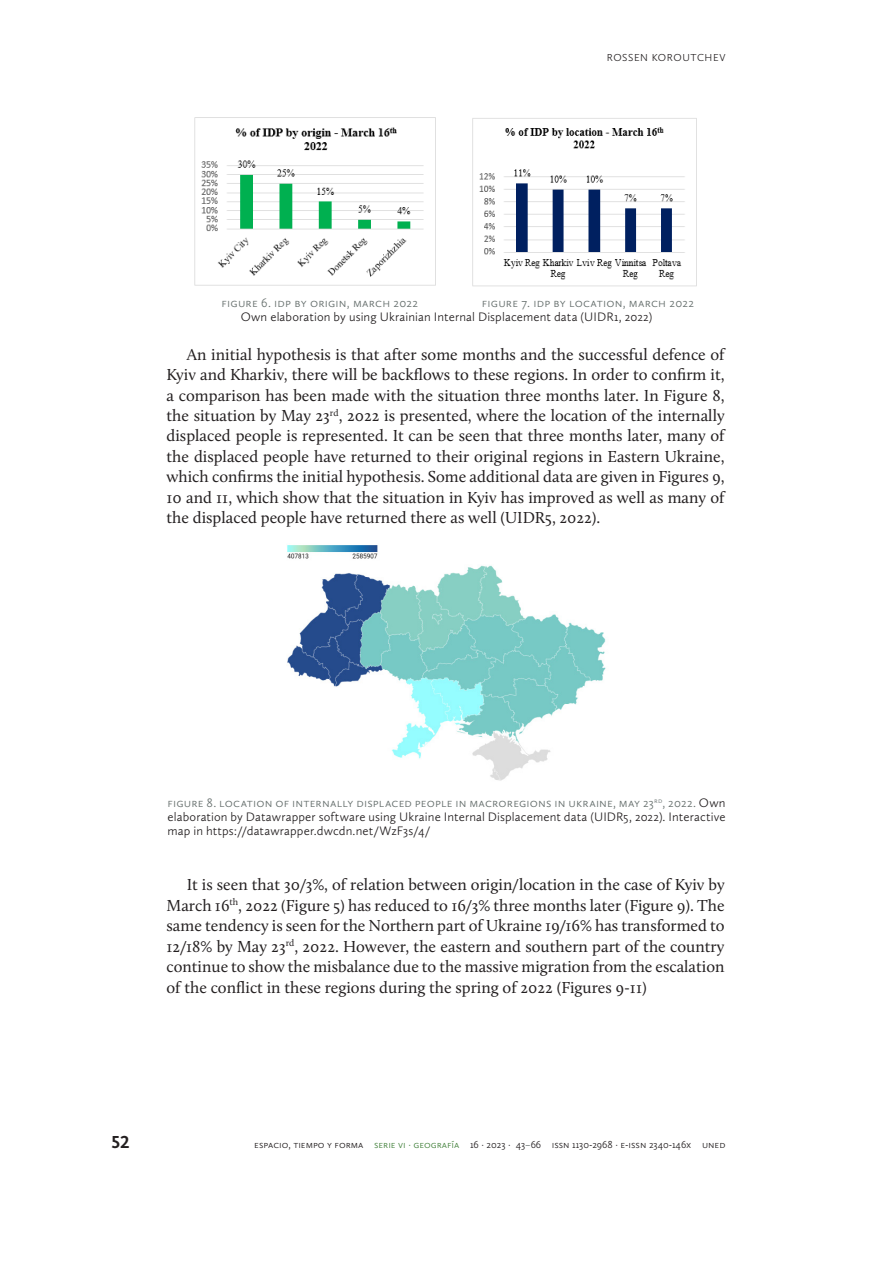
<style>
.page{position:relative;width:893px;height:1263px;background:#fff}
.page>*{position:absolute;margin:0;border:0;box-sizing:border-box;transform-origin:0 0}
.t1{font:700 18px "Calluna Sans";color:#231f20}
.Cuerpo{font:16.5px/20.4px "Calluna";color:#231f20;text-align:justify}
.Imagen_Pie{font:300 12.75px/14.2px "Calluna Sans";letter-spacing:.01em;color:#231f20;text-align:justify}
.Imagen_Pie-2{font:300 12.75px "Calluna Sans";letter-spacing:.015em;color:#67706e}
.Texto_imagen_pie{font:300 12.75px "Calluna Sans";letter-spacing:.01em;color:#231f20}
.t2{font:300 10.5px "Calluna Sans";color:#231f20}
.t3{font:300 10.5px "Calluna Sans";color:#44823d}
.s1{color:#67706e}
.s2{color:#44823d}
.s3{font-weight:400;color:#67706e}
</style>
<div class="page">
<img style="left:472px;top:118px;width:225px;height:169px">
<img style="left:194px;top:117px;width:242px;height:169px">
<img style="left:287px;top:545px;width:319px;height:236px">
<p class="t2" style="left:607px;top:52px;width:60px">Rossen Korou</p>
<p class="t2" style="left:690px;top:52px;width:36px">tchev</p>
<p class="Imagen_Pie-2" style="left:222px;top:295px;width:13px">Figure</p>
<p class="Imagen_Pie-2" style="left:261px;top:295px;width:56px">6. IDP by origin</p>
<p class="Imagen_Pie-2" style="left:347px;top:295px;width:73px">, March 2022</p>
<p class="Imagen_Pie-2" style="left:482px;top:295px;width:13px">Figure</p>
<p class="Imagen_Pie-2" style="left:521px;top:295px;width:61px">7. IDP by location</p>
<p class="Imagen_Pie-2" style="left:623px;top:295px;width:73px">, March 2022</p>
<p class="Texto_imagen_pie" style="left:241px;top:309px;width:413px">Own elaboration by using Ukrainian Internal Displacement data (UIDR1, 2022)</p>
<p class="Cuerpo" style="left:166px;top:344px;width:560px;text-indent:20px">An initial hypothesis is that after some months and the successful defence of Kyiv and Kharkiv, there will be backflows to these regions. In order to confirm it, a comparison has been made with the situation three months later. In Figure 8, the situation by May 23<sup>rd</sup>, 2022 is presented, where the location of the internally displaced people is represented. It can be seen that three months later, many of the displaced people have returned to their original regions in Eastern Ukraine, which confirms the initial hypothesis. Some additional data are given in Figures 9, 10 and 11, which show that the situation in Kyiv has improved as well as many of the displaced people have returned there as well (UIDR5, 2022).</p>
<p class="Imagen_Pie" style="left:167px;top:795px;width:560px;text-indent:446px"><span class="s1">, May 23</span><sup>rd</sup><span class="s1">, 2022.</span> Own elaboration by Datawrapper software using Ukraine Internal Displacement data (UIDR5, 2022). Interactive map in https://datawrapper.dwcdn.net/WzF3s/4/</p>
<p class="Imagen_Pie-2" style="left:167px;top:795px;width:13px">Figure</p>
<p class="Imagen_Pie-2" style="left:206px;top:795px;width:21px">8. Location</p>
<p class="Imagen_Pie-2" style="left:275px;top:795px;width:24px">of interna</p>
<p class="Imagen_Pie-2" style="left:337px;top:795px;width:26px">lly disp</p>
<p class="Imagen_Pie-2" style="left:379px;top:795px;width:14px">laced</p>
<p class="Imagen_Pie-2" style="left:415px;top:795px;width:8px">peop</p>
<p class="Imagen_Pie-2" style="left:441px;top:795px;width:36px">lein macroregions</p>
<p class="Imagen_Pie-2" style="left:554px;top:795px;width:35px">in Ukraine</p>
<p class="Cuerpo" style="left:166px;top:874px;width:560px;text-indent:20px">It is seen that 30/3%, of relation between origin/location in the case of Kyiv by March 16<sup>th</sup>, 2022 (Figure 5) has reduced to 16/3% three months later (Figure 9). The same tendency is seen for the Northern part of Ukraine 19/16% has transformed to 12/18% by May 23<sup>rd</sup>, 2022. However, the eastern and southern part of the country continue to show the misbalance due to the massive migration from the escalation of the conflict in these regions during the spring of 2022 (Figures 9-11)</p>
<p class="t1" style="left:112px;top:1131px;width:20px">52</p>
<p class="t2" style="left:254px;top:1138px;width:130px">ESPACIO, TIEMPO Y FORMA <span class="s2">Serie</span></p>
<p class="t3" style="left:398px;top:1138px;width:28px">VI · Geograf</p>
<p class="t2" style="left:452px;top:1138px;width:182px"><span class="s2">ía</span> 16 · 2023 · 43<span class="s3">–</span>66 ISSN 1130-2968 · e-issn</p>
<p class="t2" style="left:649px;top:1138px;width:78px">2340-146x UNED</p>
</div>
